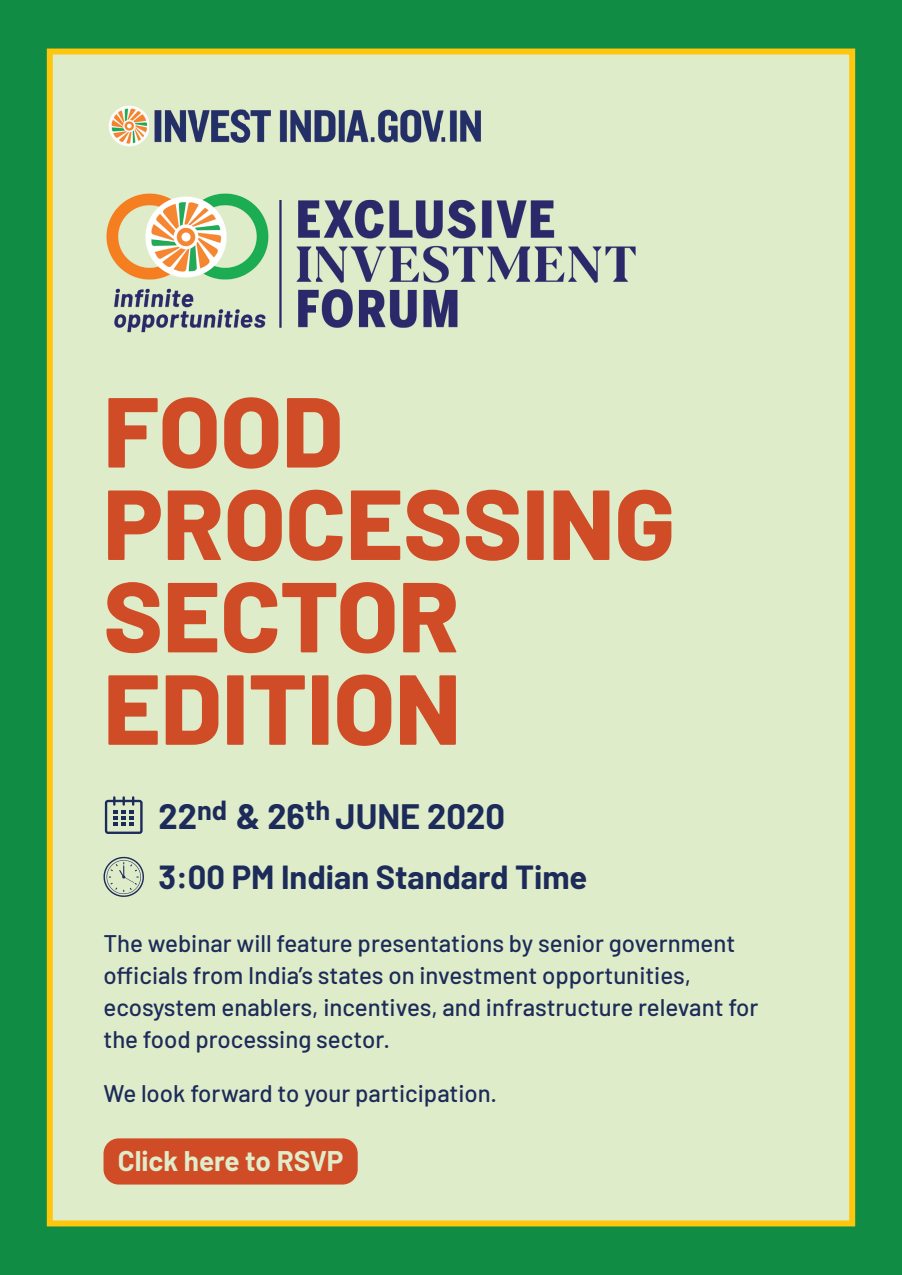
<style>
.page{position:relative;width:902px;height:1275px;background:#fff}
.page>*{position:absolute;margin:0;border:0;box-sizing:border-box;transform-origin:0 0}
.t1{font:800 99.3px/92.4px "Barlow";color:#d04c27}
.t2{font:700 34.5px "Barlow";color:#1c2b59}
.t3{font:700 32.55px "Barlow";color:#1c2b59}
.t4{font:700 27.75px "Barlow";color:#dfecca}
.t5{font:500 24px/31.8px "Barlow";color:#1c2b59}
</style>
<div class="page">
<div style="left:0;top:0;width:901px;height:1275px;background:#108c44"></div>
<div style="left:47px;top:49px;width:808px;height:1177px;background:#dfecca"></div>
<img style="left:103px;top:182px;width:534px;height:179px">
<img style="left:101px;top:100px;width:387px;height:52px">
<svg style="left:105px;top:796px;width:38px;height:38px"></svg>
<svg style="left:103px;top:857px;width:41px;height:40px;background:#bdcab6"></svg>
<div style="left:103px;top:1138px;width:254px;height:46px;background:#d04c27;border-radius:15px"></div>
<h1 class="t1" style="left:103px;top:378px;width:573px">FOOD<br>PROCESSING<br>SECTOR<br>EDITION</h1>
<h2 class="t2" style="left:158px;top:791px;width:348px">22<sup>nd</sup> &amp; 26<sup>th</sup> JUNE 2020</h2>
<h3 class="t3" style="left:158px;top:854px;width:430px">3:00 PM Indian Standard Time</h3>
<p class="t5" style="left:103px;top:926px;width:656px">The webinar will feature presentations by senior government officials from India’s states on investment opportunities, ecosystem enablers, incentives, and infrastructure relevant for the food processing sector.</p>
<p class="t5" style="left:103px;top:1076px;width:395px">We look forward to your participation.</p>
<p class="t4" style="left:118px;top:1140px;width:227px">Click here to RSVP</p>
</div>
